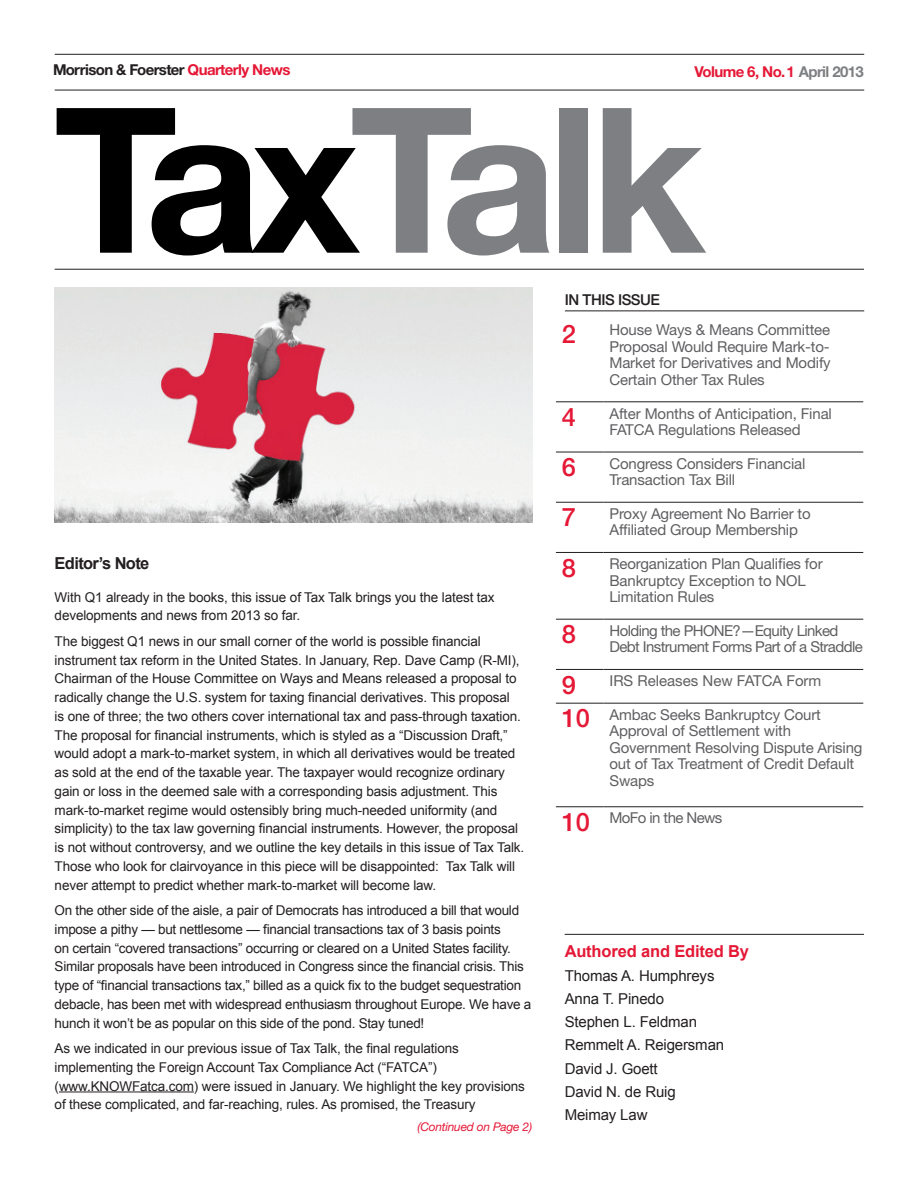
<style>
.page{position:relative;width:918px;height:1188px;background:#fff}
.page>*{position:absolute;margin:0;border:0;box-sizing:border-box;transform-origin:0 0}
.t1{font:700 202.5px "Helvetica Neue LT Std";letter-spacing:-.05em;color:#7d7f82}
.t2{font:500 25.5px "Helvetica Neue LT Std";color:#e51836}
.t3{font:700 16.5px "Arial";letter-spacing:-.01em;color:#e51836}
.t4{font:700 16.5px "Arial";letter-spacing:-.04em;color:#231f20}
.t5{font:15px/16.5px "Helvetica Neue LT Std";letter-spacing:-.01em;color:#5f5f62}
.t6{font:15px/23.2px "Arial";letter-spacing:-.01em;color:#231f20}
.t7{font:15px/16.5px "Helvetica Neue LT Std";letter-spacing:-.04em;color:#5f5f62}
.t8{font:700 15px "Helvetica Neue LT Std";letter-spacing:-.04em;color:#231f20}
.t9{font:700 15px "Helvetica Neue LT Std";letter-spacing:-.04em;color:#e51836}
.t10{font:500 15px "Helvetica Neue LT Std";letter-spacing:-.03em;color:#231f20}
.t11{font:13.5px/18.8px "Arial";letter-spacing:-.01em;color:#231f20}
.t12{font:italic 12px "Helvetica Neue LT Std";letter-spacing:-.02em;color:#e51836}
.s1{color:#e51836}
.s2{color:#7d7f82}
.s3{color:#000001}
.s4{font-weight:500;font-size:25.5px;color:#e51836}
</style>
<div class="page">
<hr style="left:55px;top:90px;width:809px;height:1px;background:#231f20">
<hr style="left:55px;top:54px;width:809px;height:1px;background:#231f20">
<hr style="left:556px;top:401px;width:47px;height:1px;background:#231f20">
<hr style="left:603px;top:401px;width:260px;height:1px;background:#231f20">
<hr style="left:556px;top:452px;width:47px;height:1px;background:#231f20">
<hr style="left:603px;top:452px;width:260px;height:1px;background:#231f20">
<hr style="left:556px;top:502px;width:47px;height:1px;background:#231f20">
<hr style="left:603px;top:502px;width:260px;height:1px;background:#231f20">
<hr style="left:556px;top:552px;width:47px;height:1px;background:#231f20">
<hr style="left:603px;top:552px;width:260px;height:1px;background:#231f20">
<hr style="left:556px;top:619px;width:47px;height:1px;background:#231f20">
<hr style="left:603px;top:619px;width:260px;height:1px;background:#231f20">
<hr style="left:556px;top:669px;width:47px;height:1px;background:#231f20">
<hr style="left:603px;top:669px;width:260px;height:1px;background:#231f20">
<hr style="left:556px;top:703px;width:47px;height:1px;background:#231f20">
<hr style="left:603px;top:703px;width:260px;height:1px;background:#231f20">
<hr style="left:556px;top:806px;width:47px;height:1px;background:#231f20">
<hr style="left:603px;top:806px;width:260px;height:1px;background:#231f20">
<hr style="left:565px;top:310px;width:299px;height:1px;background:#231f20">
<hr style="left:55px;top:269px;width:809px;height:1px;background:#231f20">
<img style="left:54px;top:287px;width:478px;height:236px">
<hr style="left:565px;top:934px;width:299px;height:1px;background:#231f20">
<hr style="left:59px;top:1091px;width:135px;height:1px;background:#231f20">
<p class="t8" style="left:53px;top:61px;width:239px">Morrison &amp; Foerster <span class="s1">Quarterly News</span></p>
<p class="t9" style="left:695px;top:62px;width:171px">Volume 6, No. 1 <span class="s2">April 2013</span></p>
<h1 class="t1" style="left:54px;top:55px;width:653px"><span class="s3">Tax</span>Talk</h1>
<p class="t4" style="left:55px;top:552px;width:96px">Editor’s Note</p>
<p class="t11" style="left:55px;top:588px;width:442px">With Q1 already in the books, this issue of Tax Talk brings you the latest tax developments and news from 2013 so far.</p>
<p class="t11" style="left:55px;top:632px;width:471px">The biggest Q1 news in our small corner of the world is possible financial instrument tax reform in the United States. In January, Rep. Dave Camp (R-MI), Chairman of the House Committee on Ways and Means released a proposal to radically change the U.S. system for taxing financial derivatives. This proposal<br>is one of three; the two others cover international tax and pass-through taxation.<br>The proposal for financial instruments, which is styled as a “Discussion Draft,” would adopt a mark-to-market system, in which all derivatives would be treated as sold at the end of the taxable year. The taxpayer would recognize ordinary gain or loss in the deemed sale with a corresponding basis adjustment. This mark-to-market regime would ostensibly bring much-needed uniformity (and simplicity) to the tax law governing financial instruments. However, the proposal is not without controversy, and we outline the key details in this issue of Tax Talk.<br>Those who look for clairvoyance in this piece will be disappointed: Tax Talk will never attempt to predict whether mark-to-market will become law.</p>
<p class="t11" style="left:55px;top:901px;width:478px">On the other side of the aisle, a pair of Democrats has introduced a bill that would impose a pithy — but nettlesome — financial transactions tax of 3 basis points<br>on certain “covered transactions” occurring or cleared on a United States facility.<br>Similar proposals have been introduced in Congress since the financial crisis. This type of “financial transactions tax,” billed as a quick fix to the budget sequestration debacle, has been met with widespread enthusiasm throughout Europe. We have a hunch it won’t be as popular on this side of the pond. Stay tuned!</p>
<p class="t11" style="left:55px;top:1039px;width:472px">As we indicated in our previous issue of Tax Talk, the final regulations implementing the Foreign Account Tax Compliance Act (“FATCA”) (www.KNOWFatca.com) were issued in January. We highlight the key provisions of these complicated, and far-reaching, rules. As promised, the Treasury</p>
<p class="t12" style="left:418px;top:1119px;width:116px">(Continued on Page 2)</p>
<p class="t10" style="left:565px;top:291px;width:97px">IN THIS ISSUE</p>
<h2 class="t2" style="left:562px;top:319px;width:16px">2</h2>
<p class="t5" style="left:609px;top:322px;width:223px;text-align:justify">House Ways &amp; Means Committee Proposal Would Require Mark-to-Market for Derivatives and Modify Certain Other Tax Rules</p>
<h2 class="t2" style="left:562px;top:402px;width:16px">4</h2>
<p class="t5" style="left:609px;top:405px;width:224px">After Months of Anticipation, Final<br>FATCA Regulations Released</p>
<h2 class="t2" style="left:562px;top:452px;width:16px">6</h2>
<p class="t5" style="left:609px;top:455px;width:197px">Congress Considers Financial<br>Transaction Tax Bill</p>
<h2 class="t2" style="left:562px;top:502px;width:16px">7</h2>
<p class="t5" style="left:609px;top:505px;width:203px">Proxy Agreement No Barrier to<br>Affiliated Group Membership</p>
<h2 class="t2" style="left:562px;top:552px;width:16px">8</h2>
<p class="t5" style="left:609px;top:555px;width:215px">Reorganization Plan Qualifies for<br>Bankruptcy Exception to NOL<br>Limitation Rules</p>
<h2 class="t2" style="left:562px;top:619px;width:16px">8</h2>
<p class="t7" style="left:609px;top:622px;width:255px">Holding the PHONE?—Equity Linked<br>Debt Instrument Forms Part of a Straddle</p>
<h2 class="t2" style="left:562px;top:669px;width:16px">9</h2>
<p class="t5" style="left:609px;top:672px;width:213px">IRS Releases New FATCA Form</p>
<p class="t5" style="left:609px;top:706px;width:255px;text-indent:-48px"><span class="s4">10</span> Ambac Seeks Bankruptcy Court<br>Approval of Settlement with<br>Government Resolving Dispute Arising out of Tax Treatment of Credit Default<br>Swaps</p>
<p class="t7" style="left:562px;top:810px;width:162px"><span class="s4">10</span> MoFo in the News</p>
<p class="t3" style="left:565px;top:941px;width:186px">Authored and Edited By</p>
<p class="t6" style="left:565px;top:964px;width:161px">Thomas A. Humphreys<br>Anna T. Pinedo<br>Stephen L. Feldman<br>Remmelt A. Reigersman<br>David J. Goett<br>David N. de Ruig<br>Meimay Law</p>
</div>
